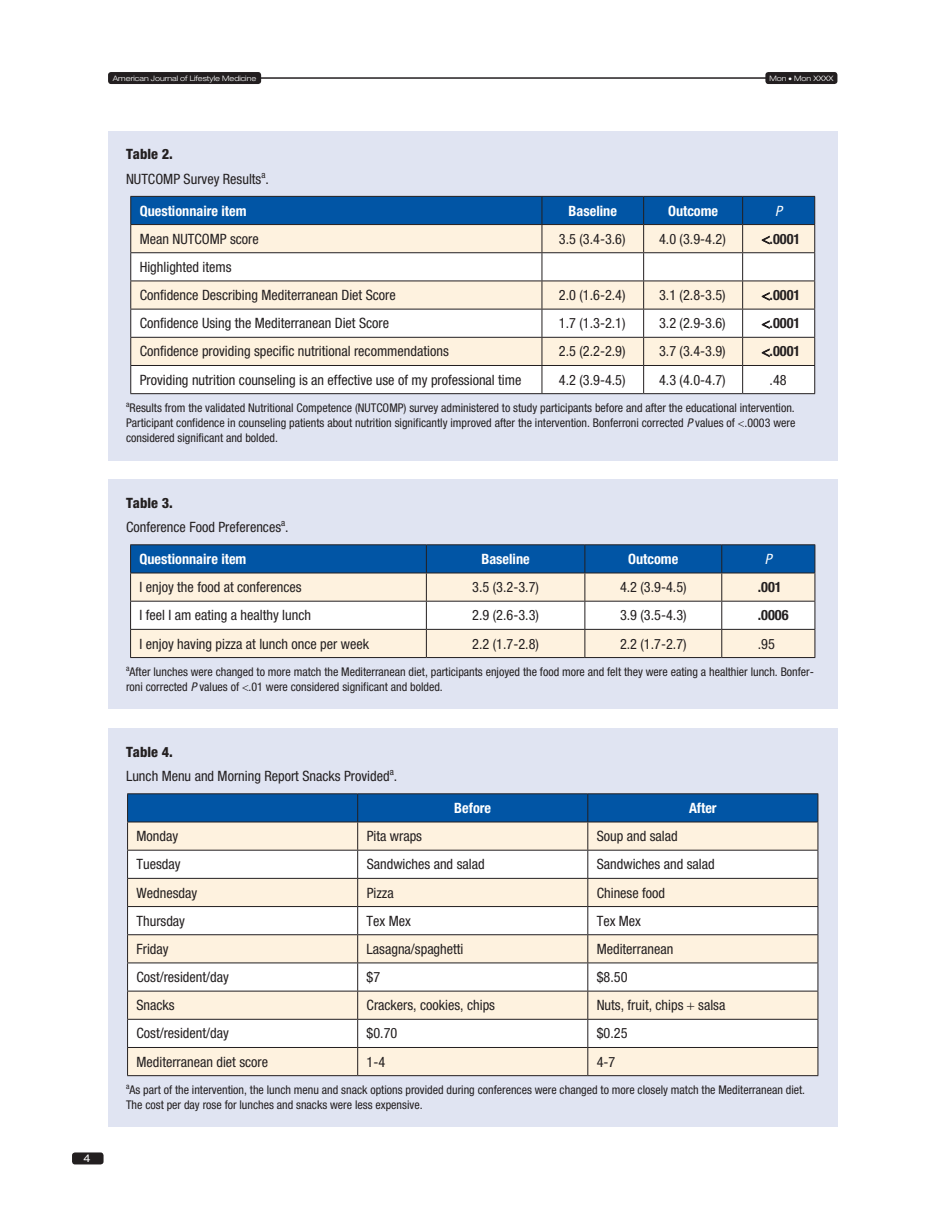
<style>
.page{position:relative;width:932px;height:1229px;background:#fff}
.page>*{position:absolute;margin:0;border:0;box-sizing:border-box;transform-origin:0 0}
.t1{font:condensed 14.25px/28.2px "Helvetica Neue LT Std";color:#231f20}
.t2{font:700 condensed 14.25px "Helvetica Neue LT Std";color:#fff}
.t3{font:700 condensed 14.25px "Helvetica Neue LT Std";color:#231f20}
.t4{font:800 condensed 14.25px "Helvetica Neue LT Std";color:#231f20}
.t5{font:italic condensed 14.25px "Helvetica Neue LT Std";color:#fff}
.t6{font:condensed 12px/15px "Helvetica Neue LT Std";color:#231f20}
.t7{font:expanded 10.5px "Helvetica Neue LT Std";color:#fff}
.t8{font:condensed 9.3px "Helvetica Neue LT Std";color:#231f20}
.t9{font:condensed 7.8px "Helvetica Neue LT Std";color:#231f20}
.t10{font:300 expanded 7.5px "Helvetica Neue LT Std";color:#fff}
.s1{font-style:italic}
.s2{font-size:14.25px}
</style>
<div class="page">
<div style="left:72px;top:1152px;width:32px;height:12px;background:#231f20;border-radius:3px"></div>
<div style="left:108px;top:72px;width:153px;height:12px;background:#231f20;border-radius:3px"></div>
<hr style="left:259px;top:77px;width:517px;height:2px;background:#231f20">
<div style="left:765px;top:72px;width:72px;height:12px;background:#231f20;border-radius:3px"></div>
<div style="left:108px;top:728px;width:729px;height:399px;background:#e0e4f2"></div>
<hr style="left:127px;top:1075px;width:230px;height:1px;background:#231f20">
<hr style="left:357px;top:1075px;width:230px;height:1px;background:#231f20">
<hr style="left:588px;top:1075px;width:230px;height:1px;background:#231f20">
<div style="left:108px;top:479px;width:729px;height:230px;background:#e0e4f2"></div>
<hr style="left:130px;top:544px;width:296px;height:1px;background:#231f20">
<hr style="left:426px;top:544px;width:159px;height:1px;background:#231f20">
<hr style="left:585px;top:544px;width:136px;height:1px;background:#231f20">
<hr style="left:721px;top:544px;width:94px;height:1px;background:#231f20">
<hr style="left:130px;top:657px;width:296px;height:1px;background:#231f20">
<hr style="left:426px;top:657px;width:159px;height:1px;background:#231f20">
<hr style="left:585px;top:657px;width:136px;height:1px;background:#231f20">
<svg style="left:130px;top:545px;width:685px;height:112px;background:#b9c7d1"></svg>
<hr style="left:721px;top:657px;width:94px;height:1px;background:#231f20">
<div style="left:108px;top:131px;width:729px;height:329px;background:#e0e4f2"></div>
<hr style="left:130px;top:393px;width:412px;height:1px;background:#231f20">
<hr style="left:542px;top:393px;width:101px;height:1px;background:#231f20">
<hr style="left:643px;top:393px;width:99px;height:1px;background:#231f20">
<hr style="left:742px;top:393px;width:73px;height:1px;background:#231f20">
<svg style="left:127px;top:793px;width:691px;height:282px;background:#dddfde"></svg>
<svg style="left:130px;top:196px;width:685px;height:197px;background:#d2d8dc"></svg>
<p class="t10" style="left:113px;top:74px;width:145px">American Journal of Lifestyle Medicine</p>
<p class="t10" style="left:769px;top:74px;width:65px">Mon • Mon XXXX</p>
<p class="t7" style="left:83px;top:1152px;width:9px">4</p>
<p class="t4" style="left:126px;top:145px;width:48px">Table 2.</p>
<p class="t1" style="left:126px;top:165px;width:144px">NUTCOMP Survey Results .</p>
<p class="t8" style="left:261px;top:169px;width:6px">a</p>
<p class="t2" style="left:140px;top:202px;width:108px">Questionnaire item</p>
<p class="t2" style="left:568px;top:202px;width:50px">Baseline</p>
<p class="t2" style="left:668px;top:202px;width:52px">Outcome</p>
<p class="t5" style="left:775px;top:202px;width:8px">P</p>
<p class="t1" style="left:140px;top:224px;width:120px">Mean NUTCOMP score</p>
<p class="t1" style="left:559px;top:224px;width:68px">3.5 (3.4-3.6)</p>
<p class="t1" style="left:659px;top:224px;width:68px">4.0 (3.9-4.2)</p>
<p class="t3" style="left:769px;top:230px;width:32px">.0001</p>
<p class="t1" style="left:140px;top:253px;width:257px">Highlighted items<br>Confidence Describing Mediterranean Diet Score</p>
<p class="t1" style="left:559px;top:281px;width:68px">2.0 (1.6-2.4)</p>
<p class="t1" style="left:659px;top:281px;width:68px">3.1 (2.8-3.5)</p>
<p class="t3" style="left:769px;top:286px;width:32px">.0001</p>
<p class="t1" style="left:140px;top:309px;width:251px">Confidence Using the Mediterranean Diet Score</p>
<p class="t1" style="left:559px;top:309px;width:68px">1.7 (1.3-2.1)</p>
<p class="t1" style="left:659px;top:309px;width:68px">3.2 (2.9-3.6)</p>
<p class="t3" style="left:769px;top:314px;width:32px">.0001</p>
<p class="t1" style="left:140px;top:337px;width:310px">Confidence providing specific nutritional recommendations</p>
<p class="t1" style="left:559px;top:337px;width:68px">2.5 (2.2-2.9)</p>
<p class="t1" style="left:659px;top:337px;width:68px">3.7 (3.4-3.9)</p>
<p class="t3" style="left:769px;top:343px;width:32px">.0001</p>
<p class="t1" style="left:140px;top:365px;width:383px">Providing nutrition counseling is an effective use of my professional time</p>
<p class="t1" style="left:559px;top:365px;width:68px">4.2 (3.9-4.5)</p>
<p class="t1" style="left:659px;top:365px;width:68px">4.3 (4.0-4.7)</p>
<p class="t1" style="left:769px;top:365px;width:19px">.48</p>
<p class="t6" style="left:126px;top:400px;width:670px;text-align:justify"><sup>a</sup>Results from the validated Nutritional Competence (NUTCOMP) survey administered to study participants before and after the educational intervention.<br>Participant confidence in counseling patients about nutrition significantly improved after the intervention. Bonferroni corrected <span class="s1">P</span> values of .0003 were considered significant and bolded.</p>
<p class="t4" style="left:126px;top:494px;width:48px">Table 3.</p>
<p class="t1" style="left:126px;top:513px;width:157px">Conference Food Preferences</p>
<p class="t8" style="left:281px;top:517px;width:9px">a<span class="s2">.</span></p>
<p class="t2" style="left:140px;top:550px;width:108px">Questionnaire item</p>
<p class="t2" style="left:481px;top:550px;width:50px">Baseline</p>
<p class="t2" style="left:628px;top:550px;width:52px">Outcome</p>
<p class="t5" style="left:765px;top:550px;width:8px">P</p>
<p class="t1" style="left:140px;top:573px;width:163px">I enjoy the food at conferences</p>
<p class="t1" style="left:472px;top:573px;width:68px">3.5 (3.2-3.7)</p>
<p class="t1" style="left:620px;top:573px;width:68px">4.2 (3.9-4.5)</p>
<p class="t3" style="left:757px;top:578px;width:25px">.001</p>
<p class="t1" style="left:140px;top:601px;width:173px">I feel I am eating a healthy lunch</p>
<p class="t1" style="left:472px;top:601px;width:68px">2.9 (2.6-3.3)</p>
<p class="t1" style="left:620px;top:601px;width:68px">3.9 (3.5-4.3)</p>
<p class="t3" style="left:757px;top:606px;width:32px">.0006</p>
<p class="t1" style="left:140px;top:629px;width:231px">I enjoy having pizza at lunch once per week</p>
<p class="t1" style="left:472px;top:629px;width:68px">2.2 (1.7-2.8)</p>
<p class="t1" style="left:620px;top:629px;width:68px">2.2 (1.7-2.7)</p>
<p class="t1" style="left:757px;top:629px;width:19px">.95</p>
<p class="t9" style="left:126px;top:663px;width:5px">a</p>
<p class="t6" style="left:126px;top:664px;width:689px">After lunches were changed to more match the Mediterranean diet, participants enjoyed the food more and felt they were eating a healthier lunch. Bonfer&shy;roni corrected <span class="s1">P</span> values of .01 were considered significant and bolded.</p>
<p class="t4" style="left:126px;top:742px;width:48px">Table 4.</p>
<p class="t1" style="left:126px;top:762px;width:273px">Lunch Menu and Morning Report Snacks Provided .</p>
<p class="t8" style="left:389px;top:766px;width:6px">a</p>
<p class="t2" style="left:454px;top:799px;width:38px">Before</p>
<p class="t2" style="left:689px;top:799px;width:29px">After</p>
<p class="t1" style="left:137px;top:822px;width:43px">Monday</p>
<p class="t1" style="left:367px;top:822px;width:57px">Pita wraps</p>
<p class="t1" style="left:596px;top:822px;width:82px">Soup and salad</p>
<p class="t1" style="left:136px;top:850px;width:46px">Tuesday</p>
<p class="t1" style="left:366px;top:850px;width:119px">Sandwiches and salad</p>
<p class="t1" style="left:596px;top:850px;width:119px">Sandwiches and salad</p>
<p class="t1" style="left:136px;top:878px;width:62px">Wednesday</p>
<p class="t1" style="left:366px;top:878px;width:29px">Pizza</p>
<p class="t1" style="left:596px;top:878px;width:70px">Chinese food</p>
<p class="t1" style="left:136px;top:906px;width:50px">Thursday</p>
<p class="t1" style="left:366px;top:906px;width:46px">Tex Mex</p>
<p class="t1" style="left:596px;top:906px;width:46px">Tex Mex</p>
<p class="t1" style="left:136px;top:934px;width:34px">Friday</p>
<p class="t1" style="left:366px;top:934px;width:98px">Lasagna/spaghetti</p>
<p class="t1" style="left:596px;top:934px;width:78px">Mediterranean</p>
<p class="t1" style="left:136px;top:962px;width:94px">Cost/resident/day</p>
<p class="t1" style="left:366px;top:962px;width:15px">$7</p>
<p class="t1" style="left:596px;top:962px;width:32px">$8.50</p>
<p class="t1" style="left:136px;top:991px;width:40px">Snacks</p>
<p class="t1" style="left:366px;top:991px;width:130px">Crackers, cookies, chips</p>
<p class="t1" style="left:596px;top:991px;width:130px">Nuts, fruit, chips salsa</p>
<p class="t1" style="left:136px;top:1019px;width:94px">Cost/resident/day</p>
<p class="t1" style="left:366px;top:1019px;width:32px">$0.70</p>
<p class="t1" style="left:596px;top:1019px;width:32px">$0.25</p>
<p class="t1" style="left:136px;top:1047px;width:133px">Mediterranean diet score</p>
<p class="t1" style="left:366px;top:1047px;width:20px">1-4</p>
<p class="t1" style="left:596px;top:1047px;width:20px">4-7</p>
<p class="t6" style="left:126px;top:1082px;width:680px"><sup>a</sup>As part of the intervention, the lunch menu and snack options provided during conferences were changed to more closely match the Mediterranean diet.<br>The cost per day rose for lunches and snacks were less expensive.</p>
</div>
